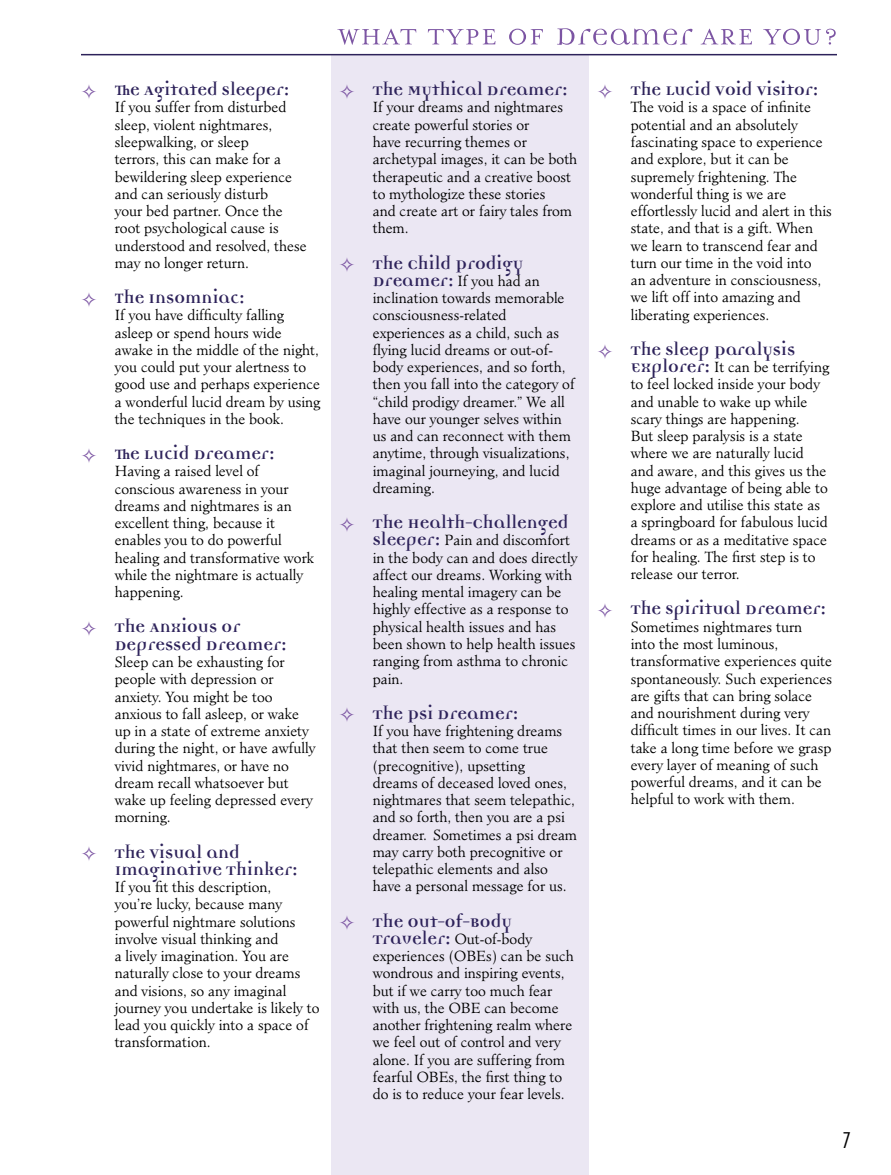
<style>
.page{position:relative;width:891px;height:1175px;background:#fff}
.page>*{position:absolute;margin:0;border:0;box-sizing:border-box;transform-origin:0 0}
.t1{font:300 condensed 21px "Futura Std";color:#000}
.t2{font:700 20.25px/17.2px "Democratica OT";color:#2d225a}
.t3{font:300 14.25px/17.2px "Minister Std";color:#000}
.s1{font-family:"Menlo";font-weight:400;font-size:27px;color:#7c55a3}
.s2{font-family:"Minion Pro";font-size:14.25px}
.s3{font-family:"Democratica OT";font-weight:700;font-size:20.25px;color:#2d225a}
</style>
<div class="page">
<div style="left:332px;top:55px;width:258px;height:1119px;background:#ebe7f3"></div>
<svg style="left:337px;top:28px;width:499px;height:17px"></svg>
<hr style="left:81px;top:54px;width:756px;height:1px;background:#2d225a">
<h2 class="t2" style="left:81px;top:83px;width:210px"><span class="s1">✧</span> <span class="s2">Th</span>e Agitated Sleeper:</h2>
<p class="t3" style="left:115px;top:99px;width:194px">If you suffer from disturbed sleep, violent nightmares, sleepwalking, or sleep<br>terrors, this can make for a bewildering sleep experience and can seriously disturb<br>your bed partner. Once the root psychological cause is understood and resolved, these may no longer return.</p>
<h2 class="t2" style="left:81px;top:290px;width:165px"><span class="s1">✧</span> <span class="s2">T</span>he Insomniac:</h2>
<p class="t3" style="left:115px;top:307px;width:207px">If you have difficulty falling asleep or spend hours wide awake in the middle of the night, you could put your alertness to good use and perhaps experience a wonderful lucid dream by using the techniques in the book.</p>
<h2 class="t2" style="left:81px;top:446px;width:195px"><span class="s1">✧</span> <span class="s2">Th</span>e Lucid Dreamer:</h2>
<p class="t3" style="left:115px;top:463px;width:201px">Having a raised level of conscious awareness in your dreams and nightmares is an excellent thing, because it enables you to do powerful healing and transformative work while the nightmare is actually happening.</p>
<h2 class="t2" style="left:115px;top:620px;width:174px;text-indent:-34px"><span class="s1">✧</span> The Anxious or<br>Depressed Dreamer:</h2>
<p class="t3" style="left:115px;top:653px;width:202px">Sleep can be exhausting for people with depression or anxiety. You might be too anxious to fall asleep, or wake up in a state of extreme anxiety during the night, or have awfully vivid nightmares, or have no dream recall whatsoever but wake up feeling depressed every morning.</p>
<h2 class="t2" style="left:115px;top:845px;width:184px;text-indent:-34px"><span class="s1">✧</span> The Visual and<br>Imaginative Thinker:</h2>
<p class="t3" style="left:115px;top:878px;width:206px">If you fit this description,<br>you’re lucky, because many powerful nightmare solutions involve visual thinking and<br>a lively imagination. You are naturally close to your dreams and visions, so any imaginal journey you undertake is likely to lead you quickly into a space of transformation.</p>
<h2 class="t2" style="left:339px;top:83px;width:230px"><span class="s1">✧</span> The Mythical Dreamer:</h2>
<p class="t3" style="left:373px;top:99px;width:206px">If your dreams and nightmares create powerful stories or<br>have recurring themes or archetypal images, it can be both therapeutic and a creative boost to mythologize these stories<br>and create art or fairy tales from them.</p>
<h2 class="t2" style="left:339px;top:256px;width:186px"><span class="s1">✧</span> The Child Prodigy</h2>
<p class="t3" style="left:373px;top:272px;width:203px"><span class="s3">Dreamer:</span> If you had an inclination towards memorable consciousness-related experiences as a child, such as flying lucid dreams or out-of&shy;body experiences, and so forth, then you fall into the category of “child prodigy dreamer.” We all have our younger selves within us and can reconnect with them anytime, through visualizations, imaginal journeying, and lucid dreaming.</p>
<h2 class="t2" style="left:339px;top:515px;width:231px"><span class="s1">✧</span> The Health-Challenged</h2>
<p class="t3" style="left:373px;top:532px;width:206px"><span class="s3">Sleeper:</span> Pain and discomfort in the body can and does directly affect our dreams. Working with healing mental imagery can be highly effective as a response to physical health issues and has been shown to help health issues ranging from asthma to chronic pain.</p>
<h2 class="t2" style="left:339px;top:706px;width:181px"><span class="s1">✧</span> The Psi Dreamer:</h2>
<p class="t3" style="left:373px;top:722px;width:206px">If you have frightening dreams that then seem to come true (precognitive), upsetting<br>dreams of deceased loved ones, nightmares that seem telepathic, and so forth, then you are a psi dreamer. Sometimes a psi dream may carry both precognitive or telepathic elements and also have a personal message for us.</p>
<h2 class="t2" style="left:339px;top:914px;width:174px"><span class="s1">✧</span> The Out-of-Body</h2>
<p class="t3" style="left:373px;top:930px;width:203px"><span class="s3">Traveler:</span> Out-of-body experiences (OBEs) can be such wondrous and inspiring events, but if we carry too much fear with us, the OBE can become another frightening realm where we feel out of control and very alone. If you are suffering from fearful OBEs, the first thing to do is to reduce your fear levels.</p>
<h2 class="t2" style="left:597px;top:83px;width:223px"><span class="s1">✧</span> The Lucid Void Visitor:</h2>
<p class="t3" style="left:631px;top:99px;width:203px">The void is a space of infinite potential and an absolutely fascinating space to experience and explore, but it can be supremely frightening. The wonderful thing is we are effortlessly lucid and alert in this state, and that is a gift. When we learn to transcend fear and turn our time in the void into<br>an adventure in consciousness, we lift off into amazing and liberating experiences.</p>
<h2 class="t2" style="left:597px;top:342px;width:200px"><span class="s1">✧</span> The Sleep Paralysis</h2>
<p class="t3" style="left:631px;top:358px;width:200px"><span class="s3">Explorer:</span> It can be terrifying to feel locked inside your body and unable to wake up while scary things are happening.<br>But sleep paralysis is a state where we are naturally lucid and aware, and this gives us the huge advantage of being able to explore and utilise this state as a springboard for fabulous lucid dreams or as a meditative space for healing. The first step is to release our terror.</p>
<h2 class="t2" style="left:597px;top:602px;width:231px"><span class="s1">✧</span> The Spiritual Dreamer:</h2>
<p class="t3" style="left:631px;top:618px;width:203px">Sometimes nightmares turn<br>into the most luminous, transformative experiences quite spontaneously. Such experiences are gifts that can bring solace and nourishment during very difficult times in our lives. It can take a long time before we grasp every layer of meaning of such powerful dreams, and it can be helpful to work with them.</p>
<h1 class="t1" style="left:843px;top:1127px;width:10px">7</h1>
</div>
